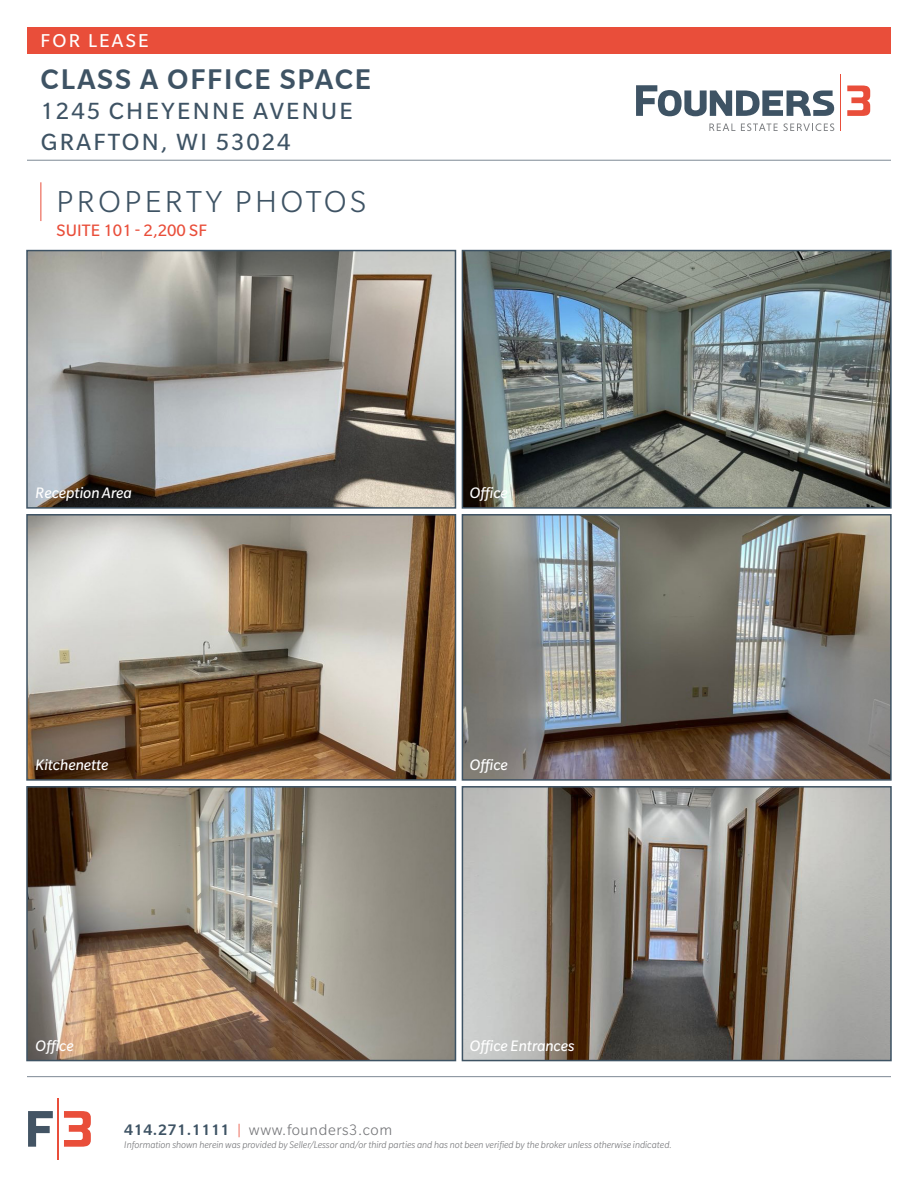
<style>
.page{position:relative;width:918px;height:1188px;background:#fff}
.page>*{position:absolute;margin:0;border:0;box-sizing:border-box;transform-origin:0 0}
.t1{font:300 33px "Slate Pro";letter-spacing:.1em;color:#3e5364}
.t2{font:500 30.75px "Slate Pro";letter-spacing:.06em;color:#3e5364}
.t3{font:25.5px/30.6px "Slate Pro";letter-spacing:.09em;color:#3e5364}
.t4{font:20.25px "Slate Pro";letter-spacing:.11em;color:#fff}
.t5{font:18px "Slate Pro";letter-spacing:.01em;color:#e94e3a}
.t6{font:italic 16.5px "Slate Pro";color:#fff}
.t7{font:300 16.5px "Slate Pro";letter-spacing:.035em;color:#757679}
.t8{font:italic 300 10.5px "Slate Pro";color:#757679}
.s1{font-weight:500;color:#3e5364}
.s2{color:#e94e3a}
</style>
<div class="page">
<div style="left:27px;top:27px;width:864px;height:27px;background:#e94e3a"></div>
<hr style="left:840px;top:74px;width:1px;height:57px;background:#e94e3a">
<svg style="left:636px;top:85px;width:198px;height:31px"></svg>
<svg style="left:847px;top:86px;width:23px;height:30px"></svg>
<svg style="left:709px;top:124px;width:26px;height:7px"></svg>
<svg style="left:741px;top:123px;width:37px;height:8px"></svg>
<svg style="left:784px;top:123px;width:50px;height:8px"></svg>
<hr style="left:27px;top:160px;width:864px;height:1px;background:#7d8995">
<hr style="left:27px;top:1076px;width:864px;height:1px;background:#7d8995">
<hr style="left:58px;top:1098px;width:1px;height:62px;background:#e94e3a">
<svg style="left:28px;top:1111px;width:25px;height:36px"></svg>
<svg style="left:64px;top:1111px;width:27px;height:36px"></svg>
<hr style="left:40px;top:182px;width:1px;height:39px;background:#e94e3a">
<img style="left:465px;top:253px;width:424px;height:253px">
<div style="left:462px;top:250px;width:430px;height:259px;border:2px solid #3e5364"></div>
<img style="left:465px;top:517px;width:424px;height:261px">
<div style="left:462px;top:514px;width:430px;height:267px;border:2px solid #3e5364"></div>
<img style="left:465px;top:789px;width:424px;height:269px">
<div style="left:462px;top:786px;width:430px;height:275px;border:2px solid #3e5364"></div>
<img style="left:29px;top:253px;width:424px;height:253px">
<div style="left:26px;top:250px;width:430px;height:259px;border:2px solid #3e5364"></div>
<img style="left:29px;top:789px;width:424px;height:269px">
<div style="left:26px;top:786px;width:430px;height:275px;border:2px solid #3e5364"></div>
<img style="left:29px;top:517px;width:424px;height:261px">
<div style="left:26px;top:514px;width:430px;height:267px;border:2px solid #3e5364"></div>
<h3 class="t4" style="left:41px;top:30px;width:110px">FOR LEASE</h3>
<h2 class="t2" style="left:41px;top:60px;width:332px">CLASS A OFFICE SPACE</h2>
<h3 class="t3" style="left:41px;top:96px;width:313px">1245 CHEYENNE AVENUE<br>GRAFTON, WI 53024</h3>
<p class="t1" style="left:56px;top:185px;width:311px">PROPERTY PHOTOS</p>
<p class="t5" style="left:56px;top:221px;width:152px">SUITE 101 - 2,200 SF</p>
<p class="t6" style="left:36px;top:485px;width:98px">Reception Area</p>
<p class="t6" style="left:470px;top:485px;width:40px">Office</p>
<p class="t6" style="left:36px;top:757px;width:74px">Kitchenette</p>
<p class="t6" style="left:470px;top:757px;width:40px">Office</p>
<p class="t6" style="left:36px;top:1037px;width:40px">Office</p>
<p class="t6" style="left:470px;top:1037px;width:106px">Office Entrances</p>
<h3 class="t7" style="left:124px;top:1122px;width:270px"><span class="s1">414.271.1111</span> <span class="s2">|</span> www.founders3.com</h3>
<p class="t8" style="left:124px;top:1139px;width:549px">Information shown herein was provided by Seller/Lessor and/or third parties and has not been verified by the broker unless otherwise indicated.</p>
</div>
